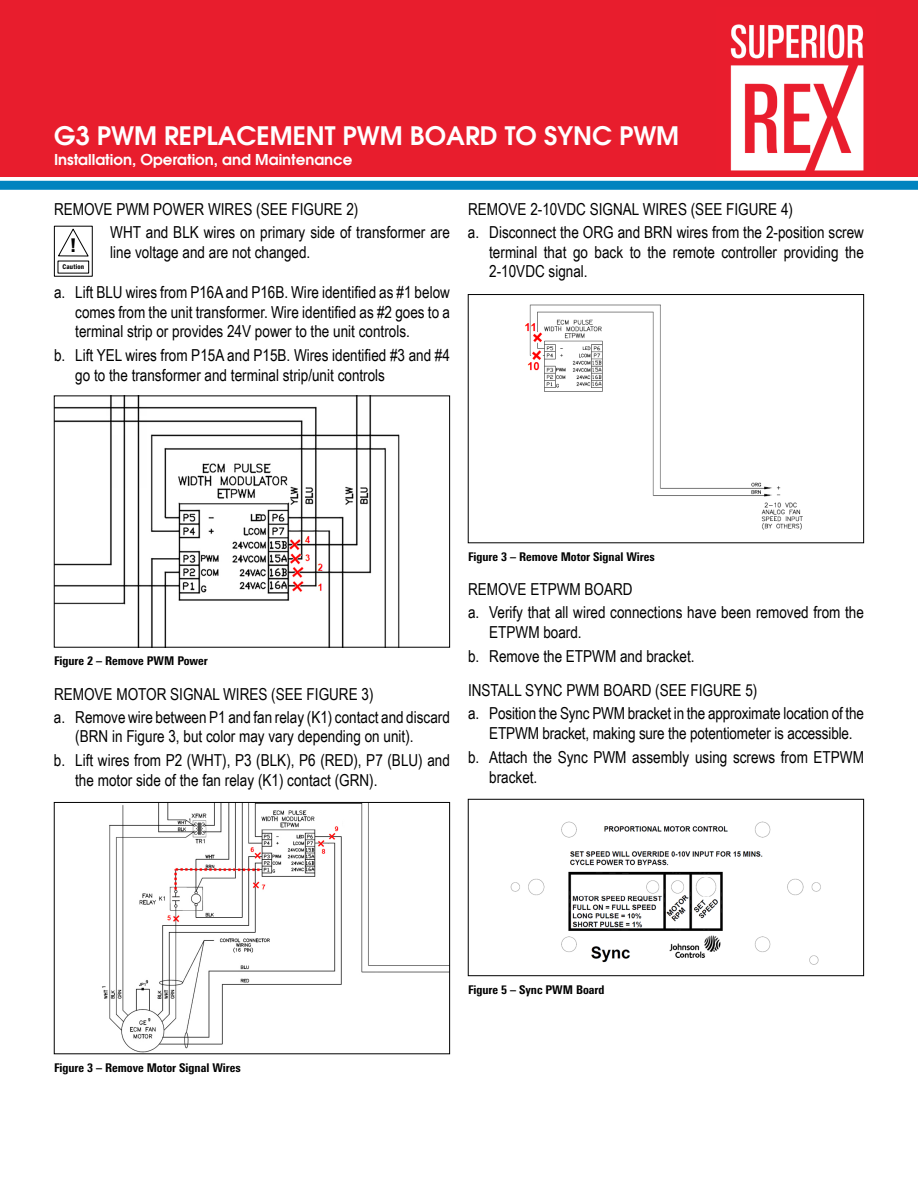
<style>
.page{position:relative;width:918px;height:1188px;background:#fff}
.page>*{position:absolute;margin:0;border:0;box-sizing:border-box;transform-origin:0 0}
.t1{font:600 25.5px "Avant Garde";color:#fff}
.t2{font:600 condensed 20.25px "Franklin Gothic";color:#000}
.t3{font:16.5px/19.8px "Arial Narrow";color:#000}
.t4{font:600 15px "Avant Garde";color:#fff}
.t5{font:800 condensed 12px "LT Univers";color:#000}
.t6{font:600 condensed 6.9px "Franklin Gothic";letter-spacing:.02em;color:#000}
</style>
<div class="page">
<div style="left:0;top:0;width:918px;height:177px;background:#e81d2d"></div>
<img style="left:730px;top:24px;width:134px;height:147px">
<div style="left:0;top:181px;width:918px;height:9px;background:#0083bf"></div>
<div style="left:54px;top:226px;width:39px;height:51px;border:1px solid #000"></div>
<svg style="left:58px;top:228px;width:31px;height:29px"></svg>
<img style="left:56px;top:398px;width:344px;height:248px">
<img style="left:102px;top:804px;width:346px;height:248px">
<div style="left:54px;top:802px;width:396px;height:252px;border:1px solid #000"></div>
<img style="left:525px;top:304px;width:278px;height:226px">
<div style="left:468px;top:294px;width:396px;height:249px;border:1px solid #000"></div>
<img style="left:510px;top:821px;width:311px;height:144px">
<div style="left:468px;top:799px;width:396px;height:177px;border:1px solid #000"></div>
<h1 class="t1" style="left:54px;top:119px;width:627px">G3 PWM REPLACEMENT PWM BOARD TO SYNC PWM</h1>
<p class="t4" style="left:54px;top:150px;width:300px">Installation, Operation, and Maintenance</p>
<p class="t3" style="left:54px;top:199px;width:306px">REMOVE PWM POWER WIRES (SEE FIGURE 2)</p>
<p class="t3" style="left:468px;top:199px;width:327px">REMOVE 2-10VDC SIGNAL WIRES (SEE FIGURE 4)</p>
<p class="t3" style="left:110px;top:221px;width:341px">WHT and BLK wires on primary side of transformer are line voltage and are not changed.</p>
<p class="t3" style="left:75px;top:281px;width:376px;text-align:justify;text-indent:-21px">a. Lift BLU wires from P16A and P16B. Wire identified as #1 below comes from the unit transformer. Wire identified as #2 goes to a terminal strip or provides 24V power to the unit controls.</p>
<p class="t3" style="left:75px;top:345px;width:376px;text-indent:-21px">b. Lift YEL wires from P15A and P15B. Wires identified #3 and #4 go to the transformer and terminal strip/unit controls</p>
<p class="t2" style="left:70px;top:232px;width:8px">!</p>
<p class="t6" style="left:62px;top:262px;width:23px">Caution</p>
<p class="t3" style="left:489px;top:222px;width:376px;text-align:justify;text-indent:-21px">a. Disconnect the ORG and BRN wires from the 2-position screw terminal that go back to the remote controller providing the 2-10VDC signal.</p>
<p class="t5" style="left:54px;top:654px;width:155px">Figure 2 – Remove PWM Power</p>
<p class="t3" style="left:54px;top:683px;width:321px">REMOVE MOTOR SIGNAL WIRES (SEE FIGURE 3)</p>
<p class="t3" style="left:75px;top:706px;width:376px;text-indent:-21px">a. Remove wire between P1 and fan relay (K1) contact and discard (BRN in Figure 3, but color may vary depending on unit).</p>
<p class="t3" style="left:75px;top:750px;width:376px;text-indent:-21px">b. Lift wires from P2 (WHT), P3 (BLK), P6 (RED), P7 (BLU) and the motor side of the fan relay (K1) contact (GRN).</p>
<p class="t5" style="left:468px;top:550px;width:188px">Figure 3 – Remove Motor Signal Wires</p>
<p class="t3" style="left:468px;top:579px;width:166px">REMOVE ETPWM BOARD</p>
<p class="t3" style="left:489px;top:602px;width:376px;text-indent:-21px">a. Verify that all wired connections have been removed from the<br>ETPWM board.</p>
<p class="t3" style="left:468px;top:646px;width:226px">b. Remove the ETPWM and bracket.</p>
<p class="t3" style="left:468px;top:680px;width:291px">INSTALL SYNC PWM BOARD (SEE FIGURE 5)</p>
<p class="t3" style="left:468px;top:703px;width:397px;text-align:center">a. Position the Sync PWM bracket in the approximate location of the<br>ETPWM bracket, making sure the potentiometer is accessible.</p>
<p class="t3" style="left:489px;top:747px;width:376px;text-indent:-21px">b. Attach the Sync PWM assembly using screws from ETPWM bracket.</p>
<p class="t5" style="left:54px;top:1061px;width:188px">Figure 3 – Remove Motor Signal Wires</p>
<p class="t5" style="left:468px;top:983px;width:138px">Figure 5 – Sync PWM Board</p>
</div>
